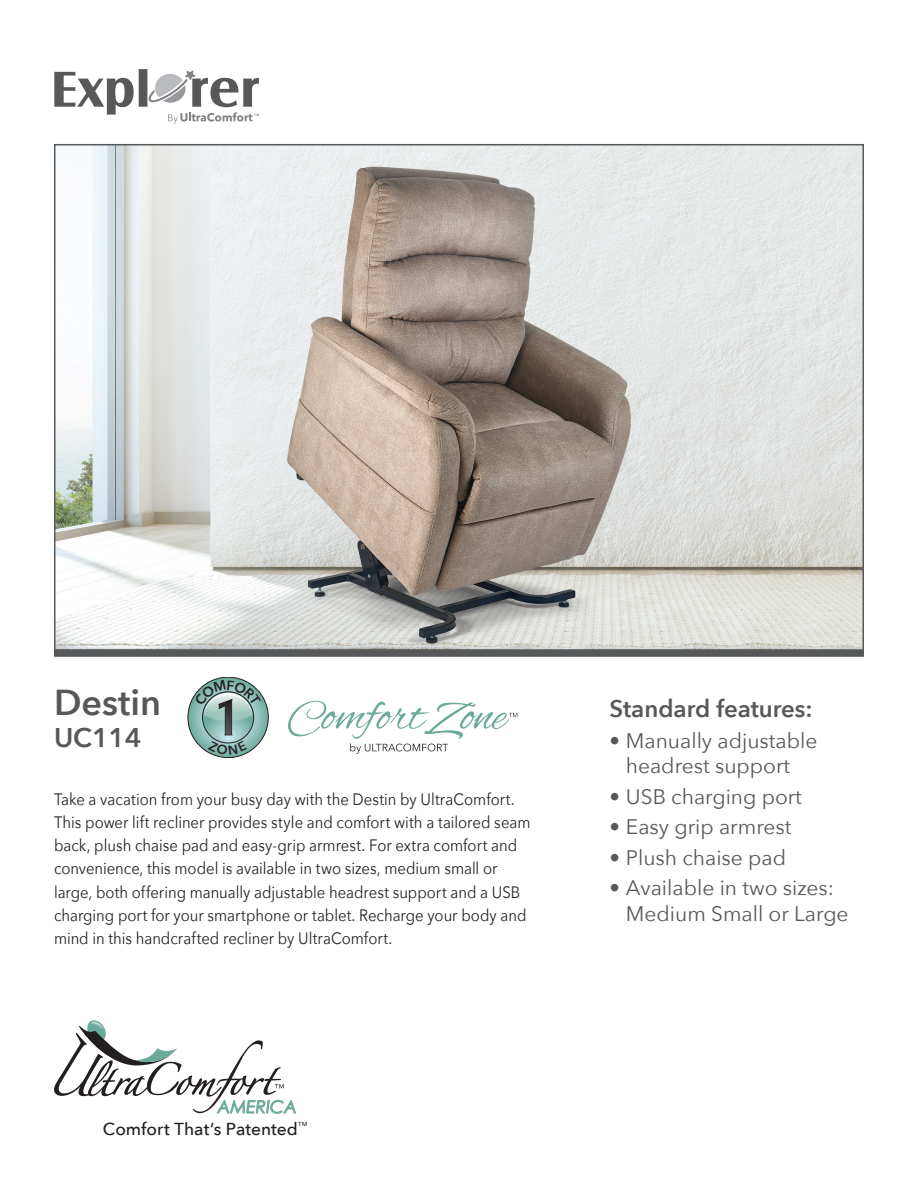
<style>
.page{position:relative;width:918px;height:1188px;background:#fff}
.page>*{position:absolute;margin:0;border:0;box-sizing:border-box;transform-origin:0 0}
.t1{font:600 36px "Avenir Next";color:#57585a}
.t2{font:600 27px "Avenir Next";color:#57585a}
.t3{font:600 24px "Avenir Next";color:#57585a}
.t4{font:21px/25.2px "Avenir Next";color:#57585a;text-align:center}
.t5{font:500 17.4px "Avenir Next";color:#231f20}
.t6{font:italic 17.4px "Century Gothic";color:#6baa9a}
.t7{font:16.5px/23.2px "Avenir Next";color:#231f20;scale:.9 1}
</style>
<div class="page">
<svg style="left:288px;top:701px;width:229px;height:53px"></svg>
<svg style="left:54px;top:69px;width:205px;height:55px"></svg>
<svg style="left:54px;top:1020px;width:242px;height:94px"></svg>
<img style="left:57px;top:147px;width:804px;height:502px">
<div style="left:54px;top:649px;width:810px;height:8px;background:#57585a"></div>
<svg style="left:188px;top:677px;width:80px;height:81px"></svg>
<p class="t1" style="left:54px;top:671px;width:108px">Destin</p>
<p class="t2" style="left:54px;top:714px;width:89px">UC114</p>
<p class="t7" style="left:54px;top:787px;width:531px">Take a vacation from your busy day with the Destin by UltraComfort.<br>This power lift recliner provides style and comfort with a tailored seam back, plush chaise pad and easy-grip armrest. For extra comfort and convenience, this model is available in two sizes, medium small or large, both offering manually adjustable headrest support and a USB charging port for your smartphone or tablet. Recharge your body and mind in this handcrafted recliner by UltraComfort.</p>
<p class="t6" style="left:218px;top:1095px;width:81px">AMERICA</p>
<p class="t5" style="left:103px;top:1114px;width:206px">Comfort That’s Patented<sup>™</sup></p>
<p class="t3" style="left:609px;top:688px;width:205px">Standard features:</p>
<p class="t4" style="left:609px;top:727px;width:209px">• Manually adjustable headrest support</p>
<p class="t4" style="left:609px;top:783px;width:194px">• USB charging port</p>
<p class="t4" style="left:609px;top:813px;width:184px">• Easy grip armrest</p>
<p class="t4" style="left:609px;top:844px;width:178px">• Plush chaise pad</p>
<p class="t4" style="left:626px;top:875px;width:224px;text-align:left;text-indent:-16px">• Available in two sizes:<br>Medium Small or Large</p>
</div>
